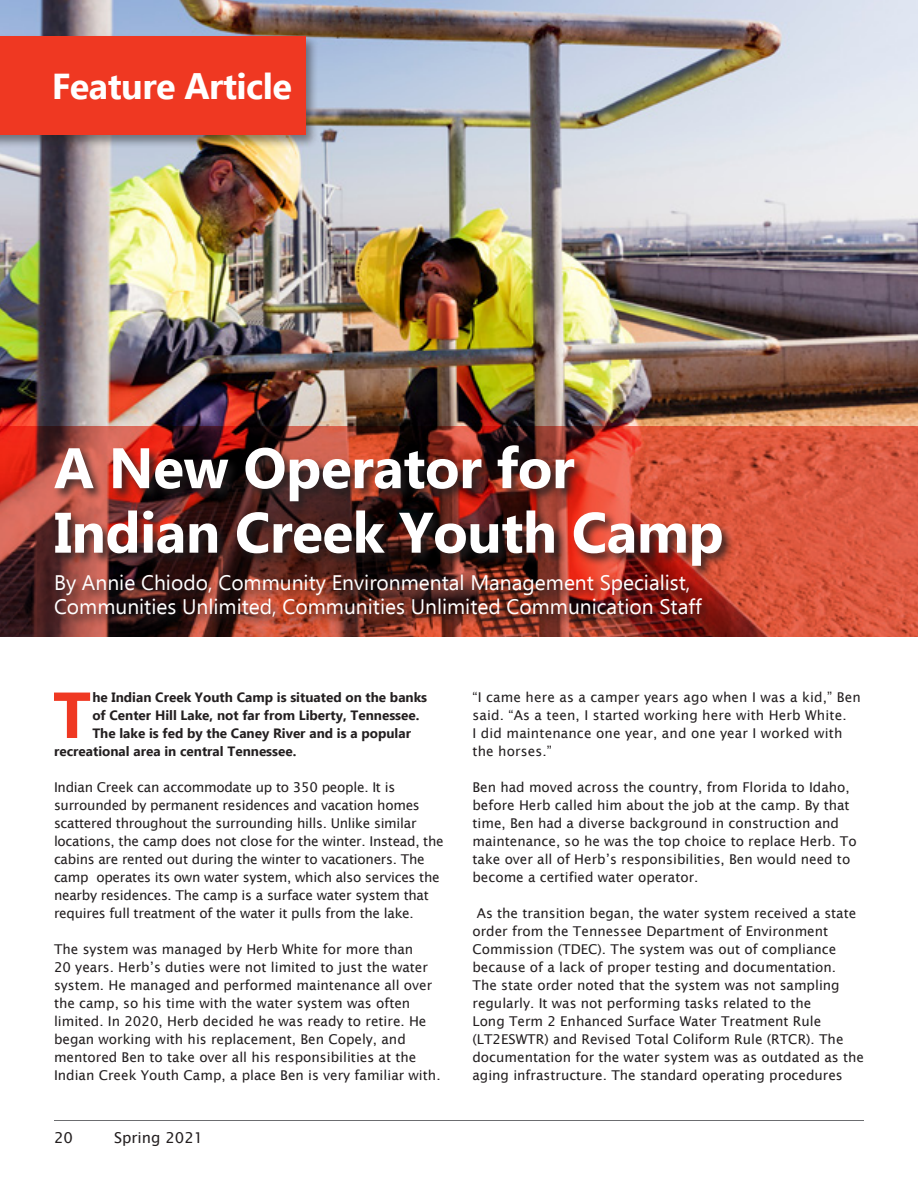
<style>
.page{position:relative;width:918px;height:1188px;background:#fff}
.page>*{position:absolute;margin:0;border:0;box-sizing:border-box;transform-origin:0 0}
.Feature1stParagraph{font:700 64.95px "Ebrima";color:#ef3822}
.FeatureHeadline1{font:700 57px/64.5px "Ebrima";letter-spacing:-.01em;color:#fff}
.t1{font:700 36px "Ebrima";letter-spacing:-.015em;color:#fff}
.Feature_Byline{font:21px/24px "Ebrima";color:#fff}
.t2{font:15px "Lucida Sans";color:#231f20}
.Feature_Basic{font:13.5px/18px "Lucida Sans";color:#231f20}
.Feature_Basic-2{font:13.5px/18px "Lucida Sans";letter-spacing:-.02em;color:#231f20}
.Feature1stParagraph-2{font:700 13.5px "Ebrima";color:#231f20}
</style>
<div class="page">
<hr style="left:54px;top:1120px;width:810px;height:1px;background:#6c6d70">
<img style="left:0;top:0;width:918px;height:427px">
<svg style="left:0;top:427px;width:918px;height:210px;background:#b94836"></svg>
<div style="left:52px;top:443px;width:682px;height:186px;background:#231f20;opacity:.85"></div>
<div style="left:0;top:33px;width:319px;height:115px;background:#231f20;opacity:.5"></div>
<div style="left:0;top:37px;width:306px;height:98px;background:#ef3822"></div>
<p class="t1" style="left:52px;top:60px;width:242px">Feature Article</p>
<p class="FeatureHeadline1" style="left:54px;top:434px;width:671px">A New Operator for<br>Indian Creek Youth Camp</p>
<p class="Feature_Byline" style="left:54px;top:570px;width:649px">By Annie Chiodo, Community Environmental Management Specialist,<br>Communities Unlimited, Communities Unlimited Communication Staff</p>
<p class="Feature1stParagraph" style="left:53px;top:667px;width:40px">T</p>
<p class="Feature1stParagraph-2" style="left:92px;top:687px;width:336px">he Indian Creek Youth Camp is situated on the banks</p>
<p class="Feature1stParagraph-2" style="left:92px;top:705px;width:329px">of Center Hill Lake, not far from Liberty, Tennessee.</p>
<p class="Feature1stParagraph-2" style="left:92px;top:723px;width:320px">The lake is fed by the Caney River and is a popular</p>
<p class="Feature1stParagraph-2" style="left:54px;top:741px;width:244px">recreational area in central Tennessee.</p>
<p class="Feature_Basic-2" style="left:54px;top:778px;width:391px">Indian Creek can accommodate up to 350 people. It is surrounded by permanent residences and vacation homes scattered throughout the surrounding hills. Unlike similar locations, the camp does not close for the winter. Instead, the cabins are rented out during the winter to vacationers. The camp operates its own water system, which also services the nearby residences. The camp is a surface water system that requires full treatment of the water it pulls from the lake.</p>
<p class="Feature_Basic" style="left:54px;top:940px;width:388px">The system was managed by Herb White for more than<br>20 years. Herb’s duties were not limited to just the water system. He managed and performed maintenance all over the camp, so his time with the water system was often limited. In 2020, Herb decided he was ready to retire. He began working with his replacement, Ben Copely, and mentored Ben to take over all his responsibilities at the Indian Creek Youth Camp, a place Ben is very familiar with.</p>
<p class="t2" style="left:54px;top:1129px;width:20px">20</p>
<p class="t2" style="left:114px;top:1129px;width:91px">Spring 2021</p>
<p class="Feature_Basic" style="left:472px;top:688px;width:390px">“I came here as a camper years ago when I was a kid,” Ben said. “As a teen, I started working here with Herb White.<br>I did maintenance one year, and one year I worked with the horses.”</p>
<p class="Feature_Basic" style="left:472px;top:778px;width:386px">Ben had moved across the country, from Florida to Idaho, before Herb called him about the job at the camp. By that time, Ben had a diverse background in construction and maintenance, so he was the top choice to replace Herb. To take over all of Herb’s responsibilities, Ben would need to become a certified water operator.</p>
<p class="Feature_Basic" style="left:472px;top:904px;width:393px;text-indent:4px">As the transition began, the water system received a state order from the Tennessee Department of Environment Commission (TDEC). The system was out of compliance because of a lack of proper testing and documentation.<br>The state order noted that the system was not sampling regularly. It was not performing tasks related to the<br>Long Term 2 Enhanced Surface Water Treatment Rule (LT2ESWTR) and Revised Total Coliform Rule (RTCR). The documentation for the water system was as outdated as the aging infrastructure. The standard operating procedures</p>
</div>
